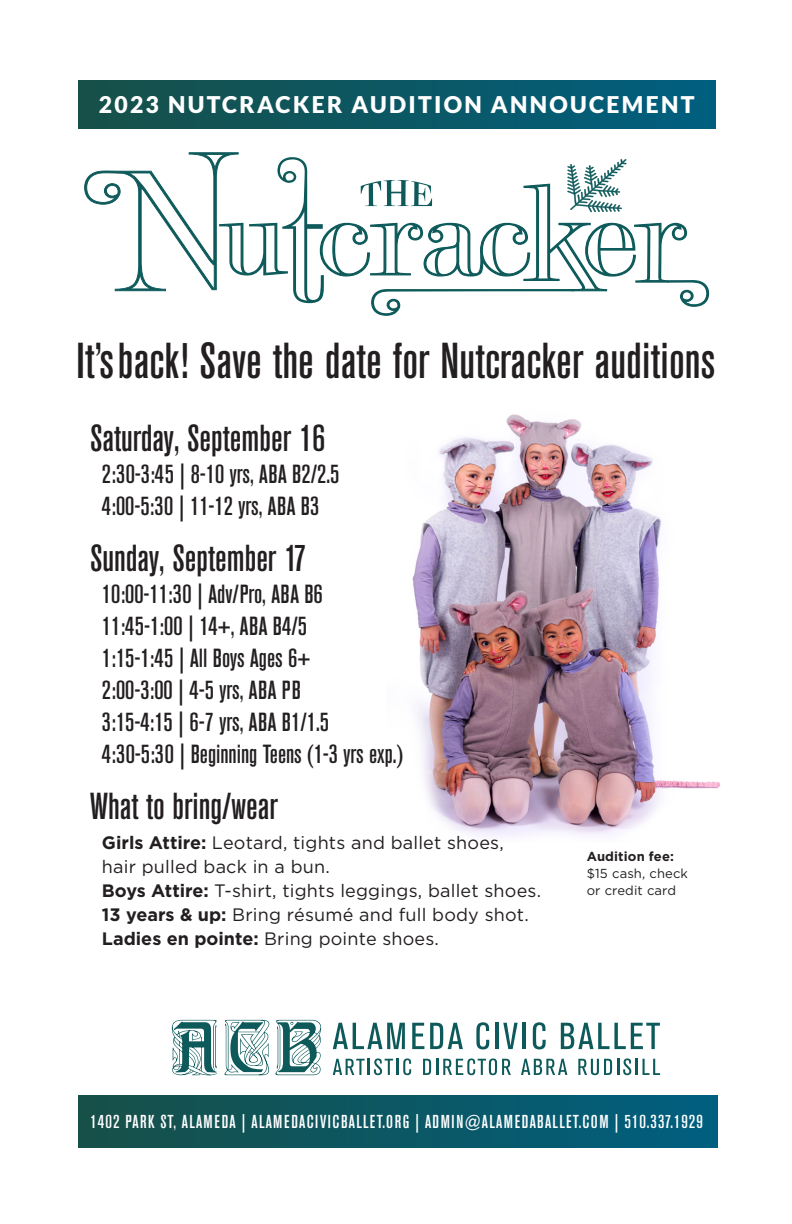
<style>
.page{position:relative;width:792px;height:1224px;background:#fff}
.page>*{position:absolute;margin:0;border:0;box-sizing:border-box;transform-origin:0 0}
.t1{font:500 condensed 50px "Akzidenz Grotesk BE";letter-spacing:.005em;color:#231f20}
.t2{font:500 condensed 37.2px "Akzidenz Grotesk BE";color:#231f20}
.t3{font:500 condensed 26px/32px "Akzidenz Grotesk BE";color:#231f20}
.t4{font:900 23px "Lato";letter-spacing:.1em;color:#fff}
.t5{font:500 condensed 18.6px "Akzidenz Grotesk BE";letter-spacing:.07em;color:#fff}
.t6{font:18px/24px "Gotham";letter-spacing:.01em;color:#231f20}
.t7{font:13px/17px "Gotham";letter-spacing:.01em;color:#231f20}
.s1{font-weight:700}
</style>
<div class="page">
<img style="left:412px;top:414px;width:308px;height:422px">
<svg style="left:172px;top:1020px;width:45px;height:55px"></svg>
<svg style="left:225px;top:1020px;width:44px;height:55px"></svg>
<svg style="left:275px;top:1020px;width:46px;height:55px"></svg>
<svg style="left:333px;top:1023px;width:72px;height:26px"></svg>
<svg style="left:412px;top:1023px;width:12px;height:26px"></svg>
<svg style="left:430px;top:1023px;width:33px;height:26px"></svg>
<svg style="left:476px;top:1022px;width:13px;height:27px"></svg>
<hr style="left:495px;top:1023px;width:4px;height:26px;background:#0e5a5b">
<svg style="left:503px;top:1023px;width:15px;height:26px"></svg>
<hr style="left:522px;top:1023px;width:4px;height:26px;background:#0e5a5b">
<svg style="left:533px;top:1022px;width:13px;height:27px"></svg>
<svg style="left:561px;top:1023px;width:99px;height:26px"></svg>
<svg style="left:333px;top:1058px;width:78px;height:17px"></svg>
<svg style="left:423px;top:1058px;width:88px;height:17px"></svg>
<svg style="left:521px;top:1059px;width:46px;height:16px"></svg>
<svg style="left:578px;top:1058px;width:59px;height:17px"></svg>
<svg style="left:643px;top:1059px;width:17px;height:16px"></svg>
<div style="left:78px;top:1095px;width:640px;height:53px;background:linear-gradient(to right,#175048,#005f80)"></div>
<div style="left:78px;top:81px;width:637px;height:48px;background:linear-gradient(to right,#175048,#005f80)"></div>
<svg style="left:84px;top:152px;width:625px;height:164px"></svg>
<p class="t4" style="left:99px;top:91px;width:597px">2023 NUTCRACKER AUDITION ANNOUCEMENT</p>
<p class="t1" style="left:77px;top:333px;width:640px">It’s back! Save the date for Nutcracker auditions</p>
<p class="t2" style="left:90px;top:418px;width:237px">Saturday, September 16</p>
<p class="t3" style="left:102px;top:459px;width:239px">2:30-3:45 | 8-10 yrs, ABA B2/2.5</p>
<p class="t3" style="left:102px;top:491px;width:219px">4:00-5:30 | 11-12 yrs, ABA B3</p>
<p class="t2" style="left:90px;top:538px;width:218px">Sunday, September 17</p>
<p class="t3" style="left:102px;top:579px;width:222px">10:00-11:30 | Adv/Pro, ABA B6</p>
<p class="t3" style="left:102px;top:611px;width:207px">11:45-1:00 | 14+, ABA B4/5</p>
<p class="t3" style="left:102px;top:643px;width:210px">1:15-1:45 | All Boys Ages 6+</p>
<p class="t3" style="left:102px;top:675px;width:200px">2:00-3:00 | 4-5 yrs, ABA PB</p>
<p class="t3" style="left:102px;top:707px;width:303px">3:15-4:15 | 6-7 yrs, ABA B1/1.5<br>4:30-5:30 | Beginning Teens (1-3 yrs exp.)</p>
<p class="t2" style="left:90px;top:786px;width:189px">What to bring/wear</p>
<p class="t6" style="left:102px;top:830px;width:441px"><span class="s1">Girls Attire:</span> Leotard, tights and ballet shoes, hair pulled back in a bun.<br><span class="s1">Boys Attire:</span> T-shirt, tights leggings, ballet shoes.</p>
<p class="t6" style="left:102px;top:902px;width:428px"><span class="s1">13 years &amp; up:</span> Bring résumé and full body shot.</p>
<p class="t6" style="left:102px;top:926px;width:339px"><span class="s1">Ladies en pointe:</span> Bring pointe shoes.</p>
<p class="t7" style="left:587px;top:848px;width:103px"><span class="s1">Audition fee: </span>$15 cash, check or credit card</p>
<p class="t5" style="left:90px;top:1111px;width:614px">1402 PARK ST, ALAMEDA | ALAMEDACIVICBALLET.ORG | ADMIN@ALAMEDABALLET.COM | 510.337.1929</p>
</div>
